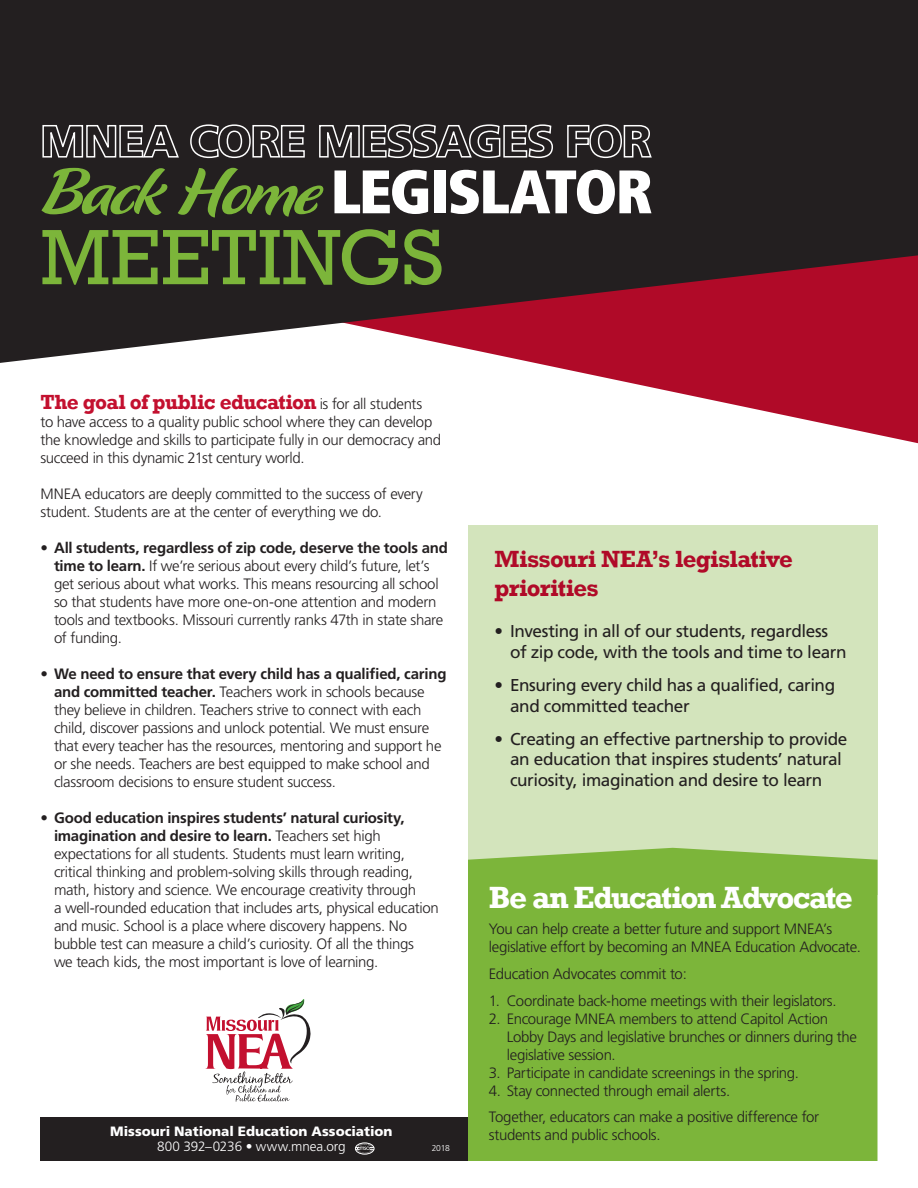
<style>
.page{position:relative;width:918px;height:1188px;background:#fff}
.page>*{position:absolute;margin:0;border:0;box-sizing:border-box;transform-origin:0 0}
.t1{font:79.8px "Rockwell";letter-spacing:.005em;color:#7cb53a}
.t2{font:900 condensed 61.35px "Frutiger";letter-spacing:-.035em;color:#fff}
.header_bullet{font:700 31.5px "Rockwell";letter-spacing:-.055em;color:#fff}
.text{font:700 24px/28.8px "Rockwell";letter-spacing:-.03em;color:#b00a28}
.text-2{font:700 21px "Rockwell";letter-spacing:-.035em;color:#c3102f}
.text_bulleted{font:17.1px/20.5px "Frutiger";letter-spacing:-.025em;color:#231f20}
.text_bulleted-2{font:300 15px/18px "Frutiger";letter-spacing:-.02em;color:#231f20}
.text-3{font:300 15px/18px "Frutiger";letter-spacing:-.02em;color:#231f20}
.t3{font:900 13.5px "Frutiger";color:#fff}
.t4{font:300 13.5px "Frutiger";letter-spacing:-.005em;color:#fff}
.t5{font:300 8.55px "Frutiger";color:#fff}
.s1{font-family:"Flavour";font-weight:400;font-stretch:normal;font-size:67.5px;color:#7cb53a}
.s2{font-family:"Frutiger";font-weight:300;font-size:15px;color:#231f20}
.s3{font-weight:700}
</style>
<div class="page">
<div style="left:468px;top:525px;width:410px;height:370px;background:#d3e4bc"></div>
<svg style="left:205px;top:999px;width:106px;height:103px"></svg>
<div style="left:40px;top:1118px;width:428px;height:43px;background:#231f20"></div>
<div style="left:355px;top:1143px;width:19px;height:11px;border:1px solid #fff;border-radius:50%"></div>
<svg style="left:356px;top:1143px;width:18px;height:11px"></svg>
<svg style="left:536px;top:363px;width:382px;height:80px"></svg>
<svg style="left:0;top:0;width:918px;height:363px;background:#3c2428"></svg>
<svg style="left:42px;top:124px;width:138px;height:35px;background:#555253"></svg>
<svg style="left:189px;top:124px;width:117px;height:35px;background:#535051"></svg>
<svg style="left:318px;top:124px;width:236px;height:35px;background:#565354"></svg>
<svg style="left:566px;top:124px;width:87px;height:35px;background:#524f50"></svg>
<div style="left:468px;top:848px;width:410px;height:313px;background:#7cb53a"></div>
<p class="t2" style="left:41px;top:154px;width:614px"><span class="s1">Back Home</span> LEGISLATOR</p>
<p class="t1" style="left:40px;top:211px;width:405px">MEETINGS</p>
<p class="text-2" style="left:40px;top:389px;width:383px">The goal of public education <span class="s2">is for all students</span></p>
<p class="text-3" style="left:40px;top:413px;width:402px">to have access to a quality public school where they can develop the knowledge and skills to participate fully in our democracy and succeed in this dynamic 21st century world.</p>
<p class="text-3" style="left:40px;top:485px;width:384px">MNEA educators are deeply committed to the success of every student. Students are at the center of everything we do.</p>
<p class="text_bulleted-2" style="left:54px;top:539px;width:395px;text-indent:-14px">• <span class="s3">All students, regardless of zip code, deserve the tools and time to learn.</span> If we’re serious about every child’s future, let’s get serious about what works. This means resourcing all school so that students have more one-on-one attention and modern tools and textbooks. Missouri currently ranks 47th in state share of funding.</p>
<p class="text_bulleted-2" style="left:54px;top:665px;width:394px;text-indent:-14px">• <span class="s3">We need to ensure that every child has a qualified, caring and committed teacher.</span> Teachers work in schools because they believe in children. Teachers strive to connect with each child, discover passions and unlock potential. We must ensure that every teacher has the resources, mentoring and support he or she needs. Teachers are best equipped to make school and classroom decisions to ensure student success.</p>
<p class="text_bulleted-2" style="left:54px;top:809px;width:386px;text-indent:-14px">• <span class="s3">Good education inspires students’ natural curiosity, imagination and desire to learn.</span> Teachers set high expectations for all students. Students must learn writing, critical thinking and problem-solving skills through reading, math, history and science. We encourage creativity through<br>a well-rounded education that includes arts, physical education and music. School is a place where discovery happens. No bubble test can measure a child’s curiosity. Of all the things<br>we teach kids, the most important is love of learning.</p>
<p class="t3" style="left:110px;top:1124px;width:284px">Missouri National Education Association</p>
<p class="t4" style="left:157px;top:1139px;width:190px">800 392–0236 • www.mnea.org</p>
<p class="t5" style="left:432px;top:1143px;width:20px">2018</p>
<p class="text" style="left:495px;top:545px;width:300px">Missouri NEA’s legislative priorities</p>
<p class="text_bulleted" style="left:510px;top:621px;width:338px;text-indent:-15px">• Investing in all of our students, regardless of zip code, with the tools and time to learn</p>
<p class="text_bulleted" style="left:510px;top:675px;width:327px;text-indent:-15px">• Ensuring every child has a qualified, caring and committed teacher</p>
<p class="text_bulleted" style="left:495px;top:729px;width:354px;text-align:center">• Creating an effective partnership to provide an education that inspires students’ natural curiosity, imagination and desire to learn</p>
<p class="header_bullet" style="left:489px;top:878px;width:366px">Be an Education Advocate</p>
<p class="text-3" style="left:489px;top:920px;width:374px">You can help create a better future and support MNEA’s legislative effort by becoming an MNEA Education Advocate.</p>
<p class="text-3" style="left:489px;top:965px;width:200px">Education Advocates commit to:</p>
<p class="text-3" style="left:489px;top:992px;width:349px">1. Coordinate back-home meetings with their legislators.</p>
<p class="text-3" style="left:507px;top:1010px;width:352px;text-indent:-18px">2. Encourage MNEA members to attend Capitol Action<br>Lobby Days and legislative brunches or dinners during the legislative session.</p>
<p class="text-3" style="left:489px;top:1064px;width:312px">3. Participate in candidate screenings in the spring.</p>
<p class="text-3" style="left:489px;top:1082px;width:243px">4. Stay connected through email alerts.</p>
<p class="text-3" style="left:489px;top:1108px;width:332px">Together, educators can make a positive difference for students and public schools.</p>
</div>
